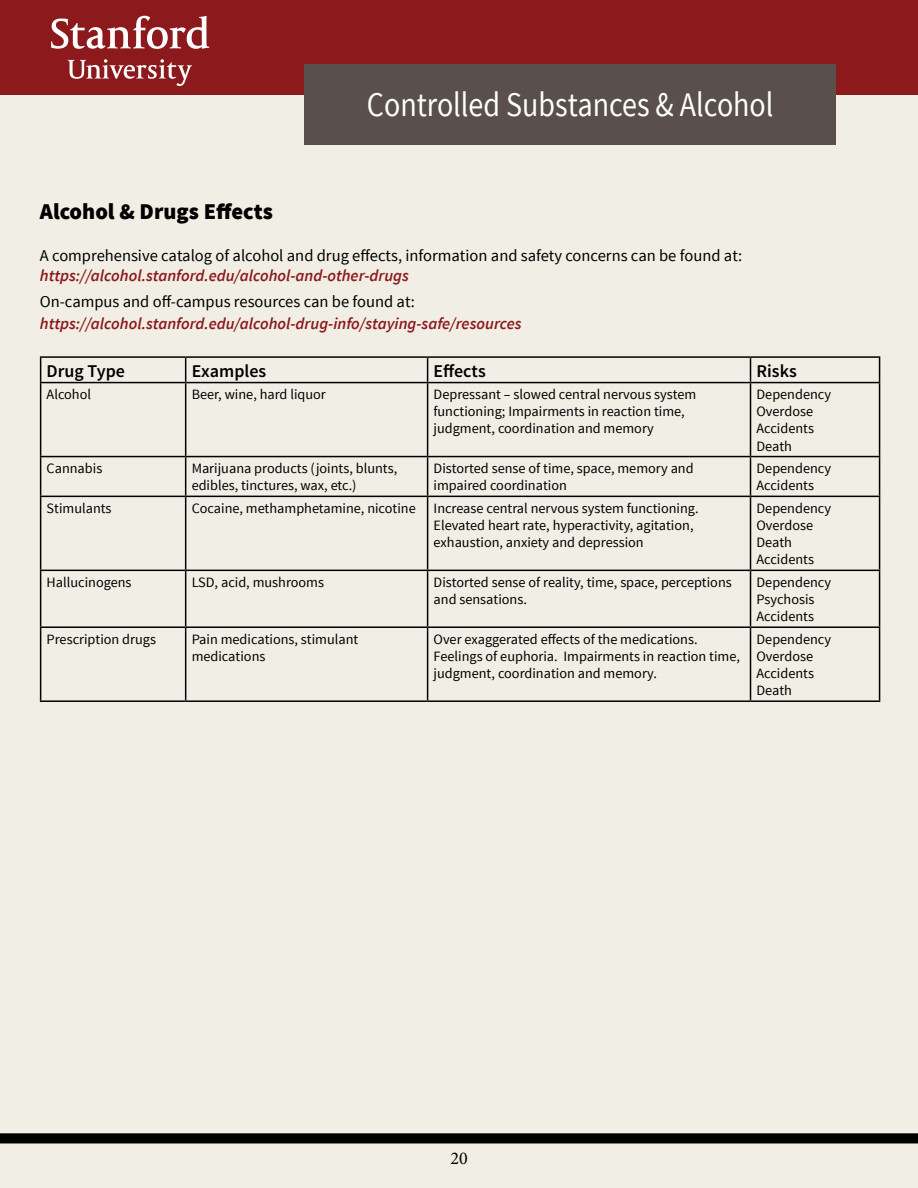
<style>
.page{position:relative;width:918px;height:1188px;background:#fff}
.page>*{position:absolute;margin:0;border:0;box-sizing:border-box;transform-origin:0 0}
.t1{font:34.5px "Source Sans Pro";color:#fff;scale:.87 1}
.t2{font:900 22.5px "Source Sans Pro";color:#000}
.t3{font:600 18px "Source Sans Pro";color:#000}
.t4{font:18px "Minion Pro";color:#000}
.t5{font:16.5px "Source Sans Pro";color:#000}
.t6{font:italic 600 16.5px "Source Sans Pro";color:#8c191c}
.t7{font:14.25px/17.1px "Source Sans Pro";color:#000}
</style>
<div class="page">
<div style="left:0;top:95px;width:918px;height:1093px;background:#f0eee5"></div>
<div style="left:0;top:0;width:918px;height:95px;background:#8c191c"></div>
<svg style="left:51px;top:16px;width:158px;height:33px"></svg>
<svg style="left:68px;top:59px;width:124px;height:27px"></svg>
<div style="left:305px;top:65px;width:531px;height:80px;background:#59504b"></div>
<svg style="left:0;top:1133px;width:918px;height:10px;background:#080807"></svg>
<hr style="left:40px;top:356px;width:146px;height:2px;background:#000">
<svg style="left:40px;top:358px;width:1px;height:24px"></svg>
<hr style="left:186px;top:356px;width:242px;height:2px;background:#000">
<svg style="left:185px;top:358px;width:1px;height:24px"></svg>
<hr style="left:428px;top:356px;width:323px;height:2px;background:#000">
<svg style="left:427px;top:358px;width:1px;height:24px"></svg>
<hr style="left:751px;top:356px;width:129px;height:2px;background:#000">
<svg style="left:750px;top:358px;width:1px;height:24px"></svg>
<svg style="left:879px;top:358px;width:1px;height:24px"></svg>
<hr style="left:40px;top:382px;width:146px;height:1px;background:#000">
<hr style="left:40px;top:383px;width:1px;height:73px;background:#000">
<hr style="left:186px;top:382px;width:242px;height:1px;background:#000">
<hr style="left:185px;top:383px;width:1px;height:73px;background:#000">
<hr style="left:428px;top:382px;width:323px;height:1px;background:#000">
<hr style="left:427px;top:383px;width:1px;height:73px;background:#000">
<hr style="left:751px;top:382px;width:129px;height:1px;background:#000">
<hr style="left:750px;top:383px;width:1px;height:73px;background:#000">
<hr style="left:879px;top:383px;width:1px;height:73px;background:#000">
<hr style="left:40px;top:456px;width:146px;height:1px;background:#000">
<hr style="left:40px;top:457px;width:1px;height:39px;background:#000">
<hr style="left:186px;top:456px;width:242px;height:1px;background:#000">
<hr style="left:185px;top:457px;width:1px;height:39px;background:#000">
<hr style="left:428px;top:456px;width:323px;height:1px;background:#000">
<hr style="left:427px;top:457px;width:1px;height:39px;background:#000">
<hr style="left:751px;top:456px;width:129px;height:1px;background:#000">
<hr style="left:750px;top:457px;width:1px;height:39px;background:#000">
<hr style="left:879px;top:457px;width:1px;height:39px;background:#000">
<hr style="left:40px;top:496px;width:146px;height:1px;background:#000">
<hr style="left:40px;top:497px;width:1px;height:73px;background:#000">
<hr style="left:186px;top:496px;width:242px;height:1px;background:#000">
<hr style="left:185px;top:497px;width:1px;height:73px;background:#000">
<hr style="left:428px;top:496px;width:323px;height:1px;background:#000">
<hr style="left:427px;top:497px;width:1px;height:73px;background:#000">
<hr style="left:751px;top:496px;width:129px;height:1px;background:#000">
<hr style="left:750px;top:497px;width:1px;height:73px;background:#000">
<hr style="left:879px;top:497px;width:1px;height:73px;background:#000">
<hr style="left:40px;top:570px;width:146px;height:1px;background:#000">
<hr style="left:40px;top:571px;width:1px;height:55px;background:#000">
<hr style="left:186px;top:570px;width:242px;height:1px;background:#000">
<hr style="left:185px;top:571px;width:1px;height:55px;background:#000">
<hr style="left:428px;top:570px;width:323px;height:1px;background:#000">
<hr style="left:427px;top:571px;width:1px;height:55px;background:#000">
<hr style="left:751px;top:570px;width:129px;height:1px;background:#000">
<hr style="left:750px;top:571px;width:1px;height:55px;background:#000">
<hr style="left:879px;top:571px;width:1px;height:55px;background:#000">
<hr style="left:40px;top:626px;width:146px;height:2px;background:#000">
<hr style="left:40px;top:628px;width:1px;height:72px;background:#000">
<hr style="left:186px;top:626px;width:242px;height:2px;background:#000">
<hr style="left:185px;top:628px;width:1px;height:72px;background:#000">
<hr style="left:428px;top:626px;width:323px;height:2px;background:#000">
<hr style="left:427px;top:628px;width:1px;height:72px;background:#000">
<hr style="left:751px;top:626px;width:129px;height:2px;background:#000">
<hr style="left:750px;top:628px;width:1px;height:72px;background:#000">
<hr style="left:879px;top:628px;width:1px;height:72px;background:#000">
<hr style="left:40px;top:700px;width:146px;height:2px;background:#000">
<hr style="left:186px;top:700px;width:242px;height:2px;background:#000">
<hr style="left:428px;top:700px;width:323px;height:2px;background:#000">
<hr style="left:751px;top:700px;width:129px;height:2px;background:#000">
<p class="t1" style="left:367px;top:83px;width:469px">Controlled Substances &amp; Alcohol</p>
<p class="t2" style="left:40px;top:197px;width:235px">Alcohol &amp; Drugs Effects</p>
<p class="t5" style="left:40px;top:245px;width:704px">A comprehensive catalog of alcohol and drug effects, information and safety concerns can be found at:</p>
<p class="t6" style="left:40px;top:265px;width:371px">https://alcohol.stanford.edu/alcohol-and-other-drugs</p>
<p class="t5" style="left:40px;top:291px;width:377px">On-campus and off-campus resources can be found at:</p>
<p class="t6" style="left:40px;top:313px;width:483px">https://alcohol.stanford.edu/alcohol-drug-info/staying-safe/resources</p>
<p class="t3" style="left:47px;top:359px;width:80px">Drug Type</p>
<p class="t3" style="left:192px;top:359px;width:76px">Examples</p>
<p class="t3" style="left:434px;top:359px;width:54px">Effects</p>
<p class="t3" style="left:757px;top:359px;width:42px">Risks</p>
<p class="t7" style="left:47px;top:386px;width:46px">Alcohol</p>
<p class="t7" style="left:192px;top:386px;width:136px">Beer, wine, hard liquor</p>
<p class="t7" style="left:434px;top:386px;width:264px">Depressant – slowed central nervous system functioning; Impairments in reaction time,</p>
<p class="t7" style="left:434px;top:420px;width:222px">judgment, coordination and memory</p>
<p class="t7" style="left:757px;top:386px;width:76px">Dependency</p>
<p class="t7" style="left:757px;top:403px;width:58px">Overdose</p>
<p class="t7" style="left:757px;top:420px;width:59px">Accidents</p>
<p class="t7" style="left:757px;top:438px;width:37px">Death</p>
<p class="t7" style="left:47px;top:460px;width:57px">Cannabis</p>
<p class="t7" style="left:192px;top:460px;width:207px">Marijuana products (joints, blunts, edibles, tinctures, wax, etc.)</p>
<p class="t7" style="left:434px;top:460px;width:262px">Distorted sense of time, space, memory and impaired coordination</p>
<p class="t7" style="left:757px;top:460px;width:76px">Dependency</p>
<p class="t7" style="left:757px;top:477px;width:59px">Accidents</p>
<p class="t7" style="left:47px;top:500px;width:67px">Stimulants</p>
<p class="t7" style="left:192px;top:500px;width:226px">Cocaine, methamphetamine, nicotine</p>
<p class="t7" style="left:434px;top:500px;width:267px">Increase central nervous system functioning.</p>
<p class="t7" style="left:434px;top:517px;width:261px">Elevated heart rate, hyperactivity, agitation,</p>
<p class="t7" style="left:434px;top:534px;width:212px">exhaustion, anxiety and depression</p>
<p class="t7" style="left:757px;top:500px;width:76px">Dependency</p>
<p class="t7" style="left:757px;top:517px;width:58px">Overdose</p>
<p class="t7" style="left:757px;top:534px;width:37px">Death</p>
<p class="t7" style="left:757px;top:551px;width:59px">Accidents</p>
<p class="t7" style="left:47px;top:574px;width:86px">Hallucinogens</p>
<p class="t7" style="left:192px;top:574px;width:134px">LSD, acid, mushrooms</p>
<p class="t7" style="left:434px;top:574px;width:300px">Distorted sense of reality, time, space, perceptions and sensations.</p>
<p class="t7" style="left:757px;top:574px;width:76px">Dependency</p>
<p class="t7" style="left:757px;top:591px;width:60px">Psychosis</p>
<p class="t7" style="left:757px;top:608px;width:59px">Accidents</p>
<p class="t7" style="left:47px;top:631px;width:111px">Prescription drugs</p>
<p class="t7" style="left:192px;top:631px;width:168px">Pain medications, stimulant medications</p>
<p class="t7" style="left:434px;top:631px;width:308px">Over exaggerated effects of the medications.<br>Feelings of euphoria. Impairments in reaction time, judgment, coordination and memory.</p>
<p class="t7" style="left:757px;top:631px;width:76px">Dependency</p>
<p class="t7" style="left:757px;top:648px;width:58px">Overdose</p>
<p class="t7" style="left:757px;top:665px;width:59px">Accidents</p>
<p class="t7" style="left:757px;top:682px;width:37px">Death</p>
<p class="t4" style="left:451px;top:1146px;width:19px">20</p>
</div>
